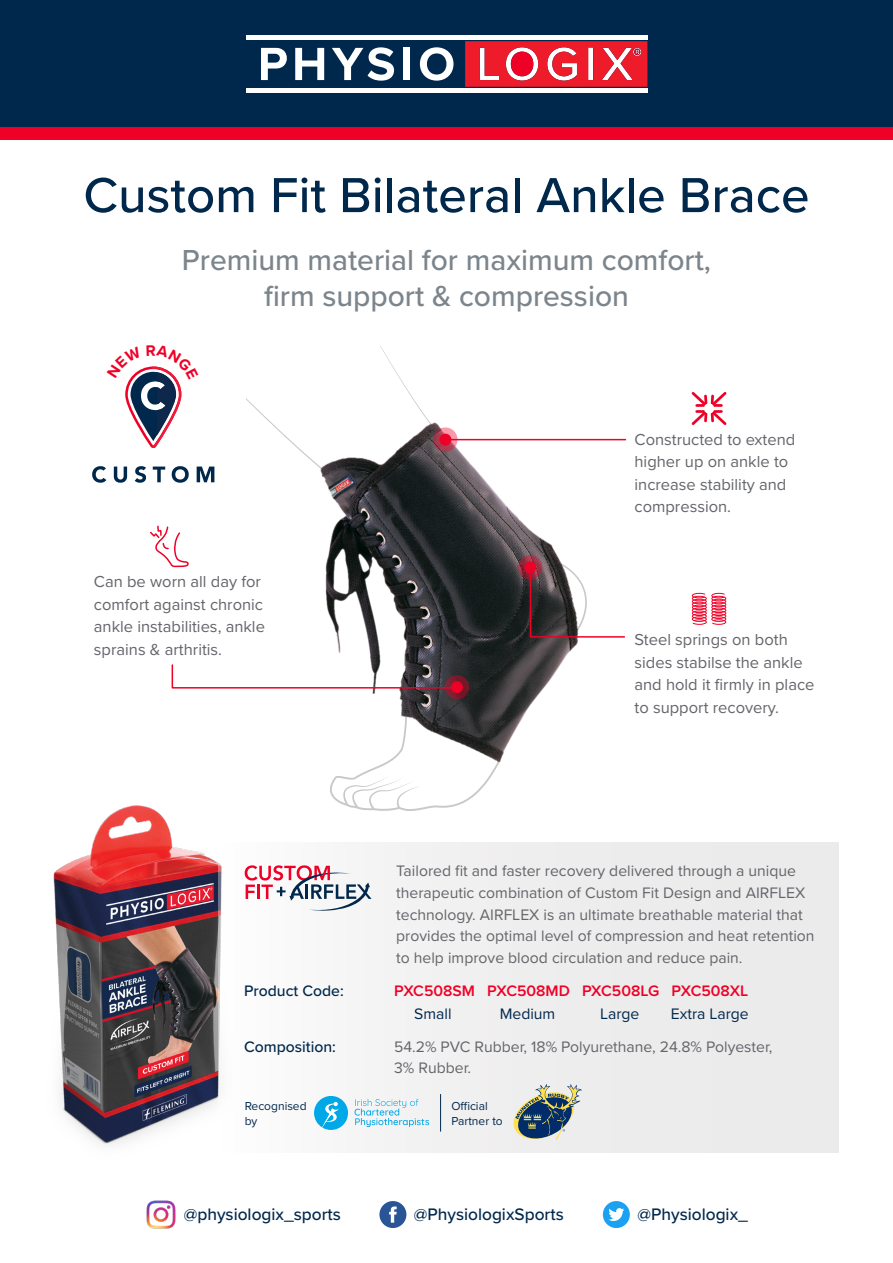
<style>
.page{position:relative;width:893px;height:1263px;background:#fff}
.page>*{position:absolute;margin:0;border:0;box-sizing:border-box;transform-origin:0 0}
.t1{font:500 51px "Proxima Nova";color:#00284c}
.t2{font:500 30px "Proxima Nova";color:#7c858c}
.t3{font:500 17.25px "Proxima Nova";color:#00284c}
.Intro_Paragraph{font:16.5px/22.5px "Proxima Nova";color:#63656a}
.Body_Text{font:15.75px/21.8px "Proxima Nova";color:#63656a}
.Body_Text-2{font:600 15.75px "Proxima Nova";color:#ef0027}
.Body_Text-3{font:15.75px "Proxima Nova";color:#00284c}
.Body_Text-4{font:500 15.75px "Proxima Nova";color:#00284c}
.Body_Text-5{font:12px/15px "Proxima Nova";color:#00284c}
</style>
<div class="page">
<div style="left:379px;top:1201px;width:27px;height:27px;background:#295496;border-radius:50%"></div>
<svg style="left:389px;top:1206px;width:8px;height:17px"></svg>
<div style="left:603px;top:1201px;width:27px;height:27px;background:#1ca1f2;border-radius:50%"></div>
<svg style="left:608px;top:1208px;width:16px;height:13px"></svg>
<img style="left:146px;top:1200px;width:30px;height:29px">
<svg style="left:247px;top:347px;width:340px;height:464px"></svg>
<svg style="left:343px;top:776px;width:78px;height:34px"></svg>
<img style="left:320px;top:422px;width:258px;height:341px">
<svg style="left:171px;top:663px;width:288px;height:26px"></svg>
<svg style="left:445px;top:675px;width:24px;height:24px"></svg>
<svg style="left:529px;top:568px;width:96px;height:70px"></svg>
<svg style="left:518px;top:555px;width:24px;height:24px"></svg>
<hr style="left:447px;top:439px;width:178px;height:1px;background:#ef0027">
<svg style="left:433px;top:427px;width:24px;height:25px"></svg>
<img style="left:53px;top:774px;width:207px;height:371px">
<svg style="left:691px;top:392px;width:36px;height:33px"></svg>
<div style="left:704px;top:403px;width:10px;height:11px;background:#fff;border-radius:50%"></div>
<div style="left:692px;top:599px;width:15px;height:5px;border:1px solid #ef0027;border-radius:50%"></div>
<div style="left:692px;top:602px;width:15px;height:5px;border:1px solid #ef0027;border-radius:50%"></div>
<div style="left:692px;top:605px;width:15px;height:5px;border:1px solid #ef0027;border-radius:50%"></div>
<div style="left:692px;top:607px;width:15px;height:6px;border:1px solid #ef0027;border-radius:50%"></div>
<div style="left:692px;top:610px;width:15px;height:6px;border:1px solid #ef0027;border-radius:50%"></div>
<div style="left:692px;top:613px;width:15px;height:6px;border:1px solid #ef0027;border-radius:50%"></div>
<div style="left:692px;top:616px;width:15px;height:6px;border:1px solid #ef0027;border-radius:50%"></div>
<svg style="left:691px;top:592px;width:36px;height:10px"></svg>
<div style="left:711px;top:599px;width:15px;height:5px;border:1px solid #ef0027;border-radius:50%"></div>
<div style="left:711px;top:602px;width:15px;height:5px;border:1px solid #ef0027;border-radius:50%"></div>
<div style="left:711px;top:605px;width:15px;height:5px;border:1px solid #ef0027;border-radius:50%"></div>
<div style="left:711px;top:607px;width:15px;height:6px;border:1px solid #ef0027;border-radius:50%"></div>
<div style="left:711px;top:610px;width:15px;height:6px;border:1px solid #ef0027;border-radius:50%"></div>
<div style="left:711px;top:613px;width:15px;height:6px;border:1px solid #ef0027;border-radius:50%"></div>
<div style="left:711px;top:616px;width:15px;height:6px;border:1px solid #ef0027;border-radius:50%"></div>
<svg style="left:692px;top:619px;width:35px;height:6px"></svg>
<div style="left:0;top:0;width:893px;height:140px;background:#00284c"></div>
<hr style="left:246px;top:35px;width:401px;height:4px;background:#fff">
<hr style="left:246px;top:89px;width:401px;height:4px;background:#fff">
<svg style="left:261px;top:48px;width:26px;height:32px"></svg>
<svg style="left:295px;top:48px;width:29px;height:32px"></svg>
<svg style="left:332px;top:47px;width:62px;height:34px"></svg>
<div style="left:404px;top:48px;width:6px;height:32px;background:#fff"></div>
<svg style="left:420px;top:47px;width:33px;height:34px"></svg>
<svg style="left:465px;top:41px;width:182px;height:46px;background:#ea404f"></svg>
<div style="left:0;top:127px;width:893px;height:13px;background:#ef0027"></div>
<div style="left:219px;top:843px;width:620px;height:309px;background:linear-gradient(to right,#faf9f9,#e8e7e8)"></div>
<svg style="left:245px;top:865px;width:127px;height:46px"></svg>
<svg style="left:509px;top:1084px;width:73px;height:58px;background:#96a2a3"></svg>
<svg style="left:314px;top:1096px;width:34px;height:34px"></svg>
<svg style="left:354px;top:1099px;width:75px;height:28px"></svg>
<hr style="left:440px;top:1094px;width:1px;height:37px;background:#00284c">
<svg style="left:92px;top:366px;width:122px;height:202px"></svg>
<p class="t1" style="left:83px;top:157px;width:728px">Custom Fit Bilateral Ankle Brace</p>
<p class="t2" style="left:182px;top:238px;width:530px">Premium material for maximum comfort,</p>
<p class="t2" style="left:264px;top:274px;width:366px">firm support &amp; compression</p>
<p class="Intro_Paragraph" style="left:94px;top:570px;width:173px">Can be worn all day for comfort against chronic ankle instabilities, ankle sprains &amp; arthritis.</p>
<p class="Intro_Paragraph" style="left:634px;top:427px;width:162px">Constructed to extend higher up on ankle to increase stability and compression.</p>
<p class="Intro_Paragraph" style="left:634px;top:628px;width:181px">Steel springs on both sides stabilse the ankle and hold it firmly in place to support recovery.</p>
<p class="Body_Text" style="left:396px;top:859px;width:420px">Tailored fit and faster recovery delivered through a unique therapeutic combination of Custom Fit Design and AIRFLEX technology. AIRFLEX is an ultimate breathable material that provides the optimal level of compression and heat retention to help improve blood circulation and reduce pain.</p>
<p class="Body_Text-4" style="left:244px;top:979px;width:101px">Product Code:</p>
<p class="Body_Text-2" style="left:394px;top:979px;width:356px">PXC508SM PXC508MD PXC508LG PXC508XL</p>
<p class="Body_Text-3" style="left:414px;top:1002px;width:39px">Small</p>
<p class="Body_Text-3" style="left:500px;top:1002px;width:57px">Medium</p>
<p class="Body_Text-3" style="left:600px;top:1002px;width:41px">Large</p>
<p class="Body_Text-3" style="left:671px;top:1002px;width:80px">Extra Large</p>
<p class="Body_Text-4" style="left:244px;top:1035px;width:93px">Composition:</p>
<p class="Body_Text" style="left:394px;top:1035px;width:380px">54.2% PVC Rubber, 18% Polyurethane, 24.8% Polyester,<br>3% Rubber.</p>
<p class="Body_Text-5" style="left:245px;top:1098px;width:63px">Recognised by</p>
<p class="Body_Text-5" style="left:451px;top:1098px;width:53px">Official<br>Partner to</p>
<p class="t3" style="left:184px;top:1202px;width:159px">@physiologix_sports</p>
<p class="t3" style="left:414px;top:1202px;width:151px">@PhysiologixSports</p>
<p class="t3" style="left:638px;top:1202px;width:112px">@Physiologix_</p>
</div>
